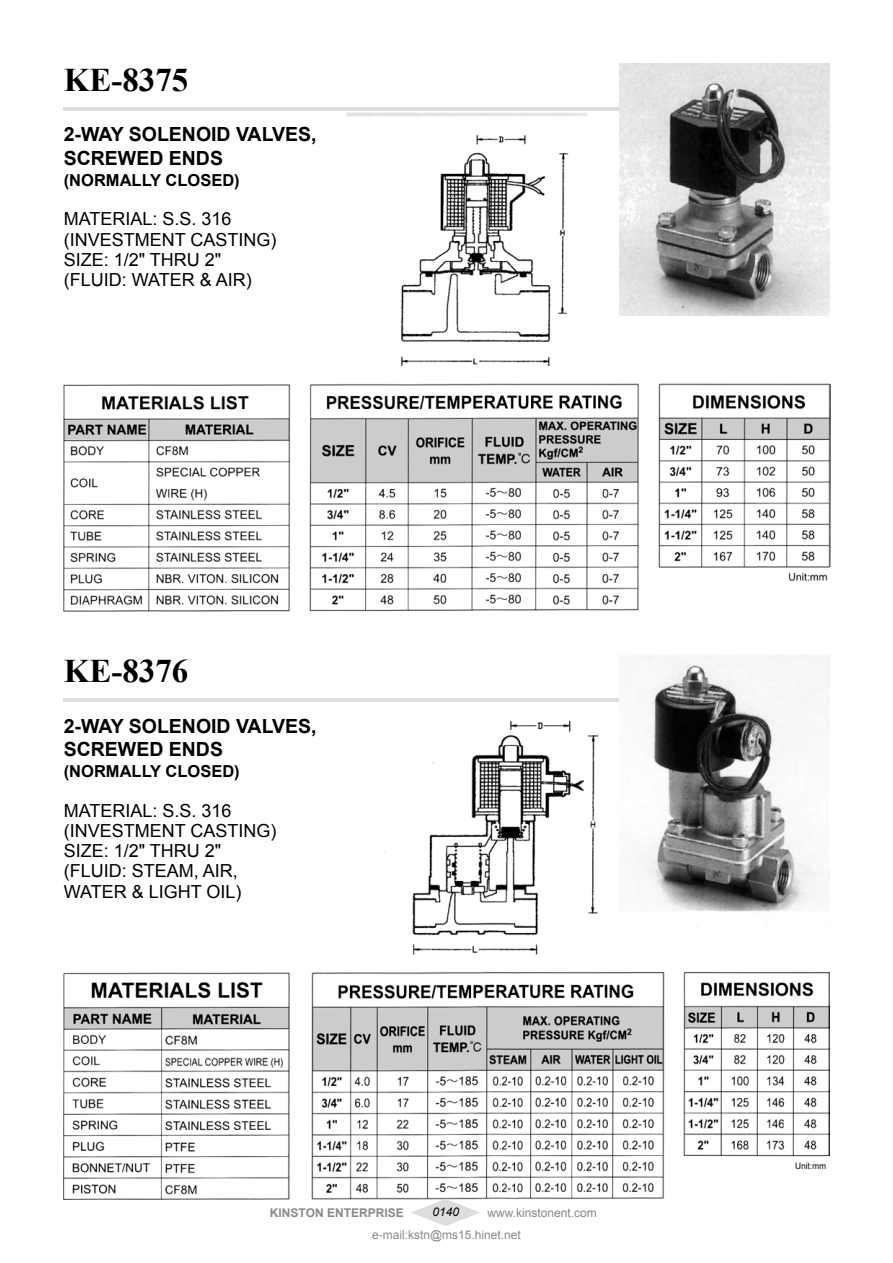
<style>
.page{position:relative;width:893px;height:1263px;background:#fff}
.page>*{position:absolute;margin:0;border:0;box-sizing:border-box;transform-origin:0 0}
.t1{font:700 33px "Times New Roman";color:#000}
.t2{font:700 19.5px/23.4px "Arial";color:#000}
.t3{font:18px/20.2px "Arial";color:#000}
.t4{font:700 16.5px "Arial";color:#000}
.t5{font:12px/22.4px "Arial";color:#898989}
.t6{font:700 12px "Arial";color:#898989}
.t7{font:italic 12px "Arial";color:#000}
</style>
<div class="page">
<svg style="left:411px;top:1199px;width:69px;height:27px"></svg>
<img style="left:64px;top:112px;width:767px;height:500px">
<img style="left:64px;top:720px;width:766px;height:479px">
<hr style="left:64px;top:108px;width:765px;height:3px;background:#dcdddd">
<hr style="left:64px;top:699px;width:765px;height:3px;background:#dcdddd">
<img style="left:619px;top:64px;width:210px;height:251px">
<img style="left:619px;top:655px;width:210px;height:274px">
<h1 class="t1" style="left:64px;top:57px;width:126px">KE-8375</h1>
<p class="t2" style="left:64px;top:124px;width:254px">2-WAY SOLENOID VALVES,<br>SCREWED ENDS</p>
<p class="t4" style="left:64px;top:169px;width:178px">(NORMALLY CLOSED)</p>
<p class="t3" style="left:64px;top:209px;width:214px">MATERIAL: S.S. 316 (INVESTMENT CASTING)<br>SIZE: 1/2" THRU 2" (FLUID: WATER &amp; AIR)</p>
<h1 class="t1" style="left:64px;top:648px;width:126px">KE-8376</h1>
<p class="t2" style="left:64px;top:715px;width:254px">2-WAY SOLENOID VALVES,<br>SCREWED ENDS</p>
<p class="t4" style="left:64px;top:760px;width:178px">(NORMALLY CLOSED)</p>
<p class="t3" style="left:64px;top:800px;width:214px">MATERIAL: S.S. 316 (INVESTMENT CASTING)<br>SIZE: 1/2" THRU 2" (FLUID: STEAM, AIR,<br>WATER &amp; LIGHT OIL)</p>
<p class="t7" style="left:432px;top:1204px;width:28px">0140</p>
<p class="t6" style="left:270px;top:1205px;width:135px">KINSTON ENTERPRISE</p>
<p class="t5" style="left:372px;top:1202px;width:226px;text-indent:115px">www.kinstonent.com e-mail:kstn@ms15.hinet.net</p>
</div>
